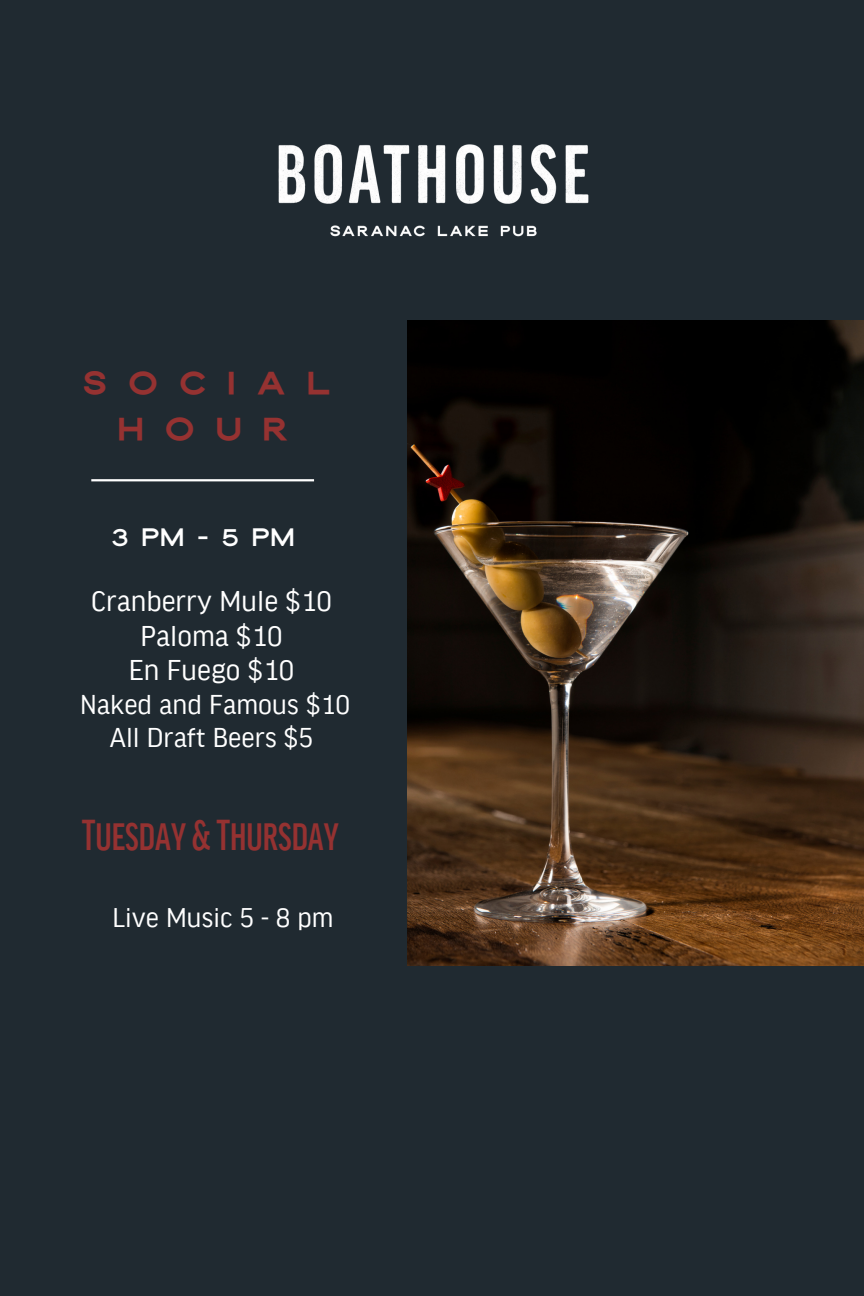
<style>
.page{position:relative;width:864px;height:1296px;background:#202a31}
.page>*{position:absolute;margin:0;border:0;box-sizing:border-box;transform-origin:0 0}
.t1{font:500 extra-condensed 46.2px "Good Headline Sc Offc Pro";color:#953231}
.t2{font:700 34.5px "Dallas";letter-spacing:.63em;color:#953231}
.t3{font:30.6px "Good Headline Offc Pro";color:#fff}
.t4{font:29.1px "Good Headline Offc Pro";color:#fff}
.t5{font:28.8px "Good Headline Offc Pro";color:#fff}
.t6{font:27.9px "Dallas";letter-spacing:.225em;color:#fff}
</style>
<div class="page">
<img style="left:407px;top:320px;width:457px;height:646px">
<img style="left:278px;top:144px;width:311px;height:93px">
<hr style="left:91px;top:479px;width:223px;height:2px;background:#fff">
<p class="t2" style="left:83px;top:360px;width:249px">SOCIAL</p>
<p class="t2" style="left:118px;top:406px;width:172px">HOUR</p>
<p class="t6" style="left:111px;top:518px;width:185px">3pm-5pm</p>
<p class="t3" style="left:91px;top:585px;width:242px">Cranberry Mule $10</p>
<p class="t3" style="left:141px;top:619px;width:144px">Paloma $10</p>
<p class="t3" style="left:129px;top:653px;width:167px">En Fuego $10</p>
<p class="t4" style="left:80px;top:689px;width:272px">Naked and Famous $10</p>
<p class="t4" style="left:110px;top:721px;width:205px">All Draft Beers $5</p>
<p class="t1" style="left:82px;top:810px;width:259px">Tuesday&amp;Thursday</p>
<p class="t5" style="left:112px;top:902px;width:222px">Live Music 5 - 8 pm</p>
</div>
